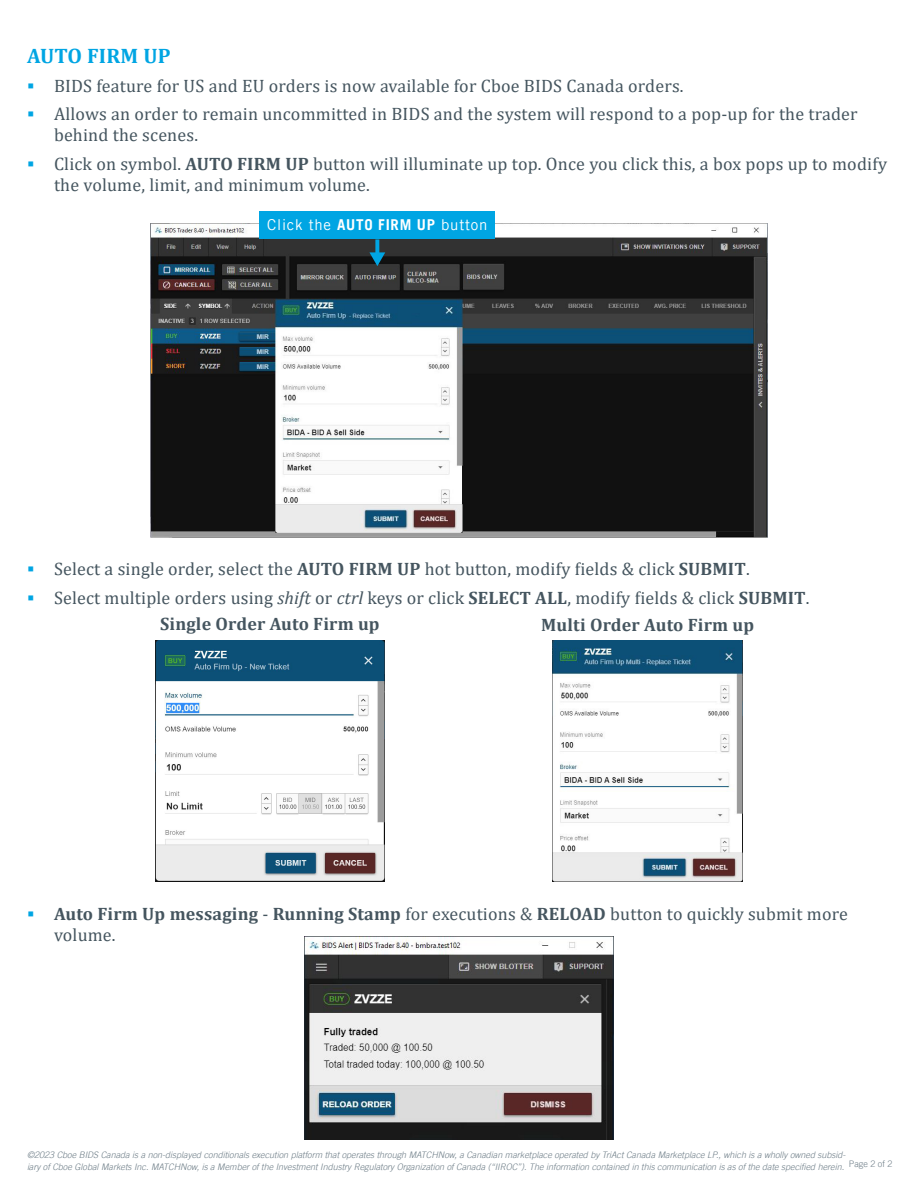
<style>
.page{position:relative;width:918px;height:1188px;background:#fff}
.page>*{position:absolute;margin:0;border:0;box-sizing:border-box;transform-origin:0 0}
.t1{font:700 21px "Cambria";letter-spacing:.01em;color:#00a5e3}
.t2{font:18px/21px "Cambria";letter-spacing:.01em;color:#45555f}
.t3{font:700 18px "Cambria";letter-spacing:.01em;color:#45555f}
.t4{font:15px "Trade Gothic LT";letter-spacing:.05em;color:#fff}
.t5{font:italic 300 9px/12px "Trade Gothic LT";color:#6c7c86}
.t6{font:300 9px "Trade Gothic LT";color:#6c7c86}
.s1{font-weight:700}
.s2{font-style:italic}
</style>
<div class="page">
<img style="left:151px;top:224px;width:616px;height:313px">
<div style="left:260px;top:212px;width:235px;height:27px;background:#00a5e3"></div>
<svg style="left:369px;top:239px;width:16px;height:27px"></svg>
<img style="left:304px;top:937px;width:310px;height:202px">
<img style="left:553px;top:641px;width:190px;height:241px">
<img style="left:156px;top:641px;width:229px;height:241px">
<p class="t1" style="left:27px;top:41px;width:145px">AUTO FIRM UP</p>
<p class="t2" style="left:54px;top:75px;width:631px">BIDS feature for US and EU orders is now available for Cboe BIDS Canada orders.</p>
<p class="t2" style="left:54px;top:103px;width:805px">Allows an order to remain uncommitted in BIDS and the system will respond to a pop-up for the trader behind the scenes.</p>
<p class="t2" style="left:54px;top:153px;width:835px">Click on symbol. <span class="s1">AUTO FIRM UP</span> button will illuminate up top. Once you click this, a box pops up to modify the volume, limit, and minimum volume.</p>
<p class="t4" style="left:267px;top:215px;width:222px">Click the <span class="s1">AUTO FIRM UP</span> button</p>
<p class="t2" style="left:54px;top:559px;width:697px">Select a single order, select the <span class="s1">AUTO FIRM UP</span> hot button, modify fields &amp; click <span class="s1">SUBMIT</span>.</p>
<p class="t2" style="left:54px;top:587px;width:757px">Select multiple orders using <span class="s2">shift</span> or <span class="s2">ctrl</span> keys or click <span class="s1">SELECT ALL</span>, modify fields &amp; click <span class="s1">SUBMIT</span>.</p>
<p class="t3" style="left:160px;top:611px;width:221px">Single Order Auto Firm up</p>
<p class="t3" style="left:541px;top:612px;width:214px">Multi Order Auto Firm up</p>
<p class="t2" style="left:54px;top:904px;width:795px"><span class="s1">Auto Firm Up messaging</span> - <span class="s1">Running Stamp</span> for executions &amp; <span class="s1">RELOAD</span> button to quickly submit more volume.</p>
<p class="t5" style="left:27px;top:1149px;width:820px">©2023 Cboe BIDS Canada is a non-displayed conditionals execution platform that operates through MATCHNow, a Canadian marketplace operated by TriAct Canada Marketplace LP., which is a wholly owned subsid&shy;iary of Cboe Global Markets Inc. MATCHNow, is a Member of the Investment Industry Regulatory Organization of Canada (“IIROC”). The information contained in this communication is as of the date specified herein.</p>
<p class="t6" style="left:849px;top:1159px;width:45px">Page 2 of 2</p>
</div>
